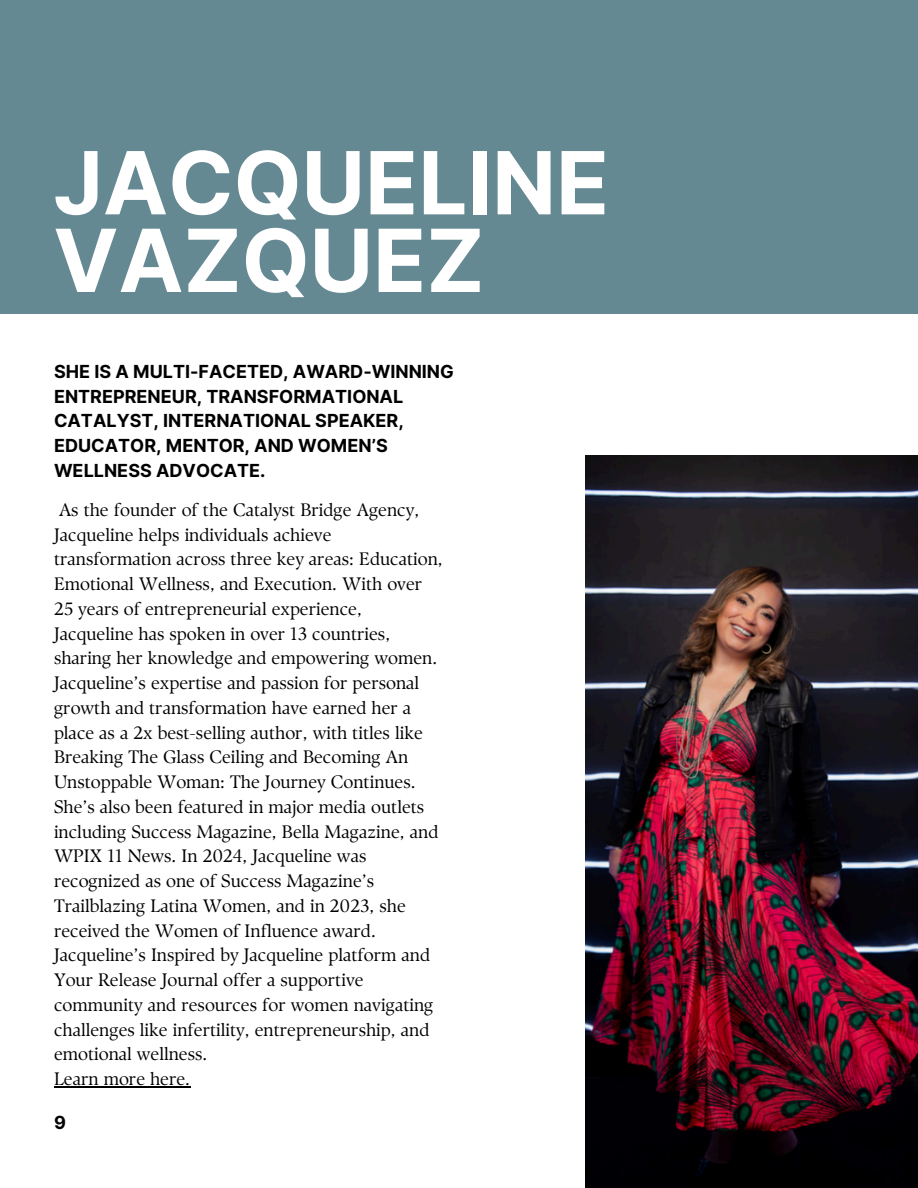
<style>
.page{position:relative;width:918px;height:1188px;background:#fff}
.page>*{position:absolute;margin:0;border:0;box-sizing:border-box;transform-origin:0 0}
.t1{font:700 87px/77.7px "Inter";color:#fff}
.t2{font:18px/24.8px "TY Serif D";color:#000001}
.t3{font:700 18px/24.8px "Inter";color:#000001}
</style>
<div class="page">
<img style="left:585px;top:455px;width:333px;height:733px">
<div style="left:0;top:0;width:918px;height:314px;background:#658993"></div>
<hr style="left:54px;top:1086px;width:136px;height:1px;background:#000001">
<p class="t1" style="left:53px;top:144px;width:557px">JACQUELINE<br>VAZQUEZ</p>
<p class="t3" style="left:54px;top:359px;width:401px">SHE IS A MULTI-FACETED, AWARD-WINNING<br>ENTREPRENEUR, TRANSFORMATIONAL<br>CATALYST, INTERNATIONAL SPEAKER,<br>EDUCATOR, MENTOR, AND WOMEN’S<br>WELLNESS ADVOCATE.</p>
<h1 class="t2" style="left:54px;top:497px;width:390px">As the founder of the Catalyst Bridge Agency, Jacqueline helps individuals achieve transformation across three key areas: Education, Emotional Wellness, and Execution. With over 25 years of entrepreneurial experience, Jacqueline has spoken in over 13 countries, sharing her knowledge and empowering women.</h1>
<h2 class="t2" style="left:54px;top:671px;width:386px">Jacqueline’s expertise and passion for personal growth and transformation have earned her a place as a 2x best-selling author, with titles like Breaking The Glass Ceiling and Becoming An Unstoppable Woman: The Journey Continues.<br>She’s also been featured in major media outlets including Success Magazine, Bella Magazine, and WPIX 11 News. In 2024, Jacqueline was recognized as one of Success Magazine’s Trailblazing Latina Women, and in 2023, she received the Women of Influence award.</h2>
<p class="t2" style="left:54px;top:943px;width:381px">Jacqueline’s Inspired by Jacqueline platform and Your Release Journal offer a supportive community and resources for women navigating challenges like infertility, entrepreneurship, and emotional wellness.</p>
<p class="t2" style="left:54px;top:1067px;width:138px">Learn more here.</p>
<p class="t3" style="left:54px;top:1110px;width:13px">9</p>
</div>
